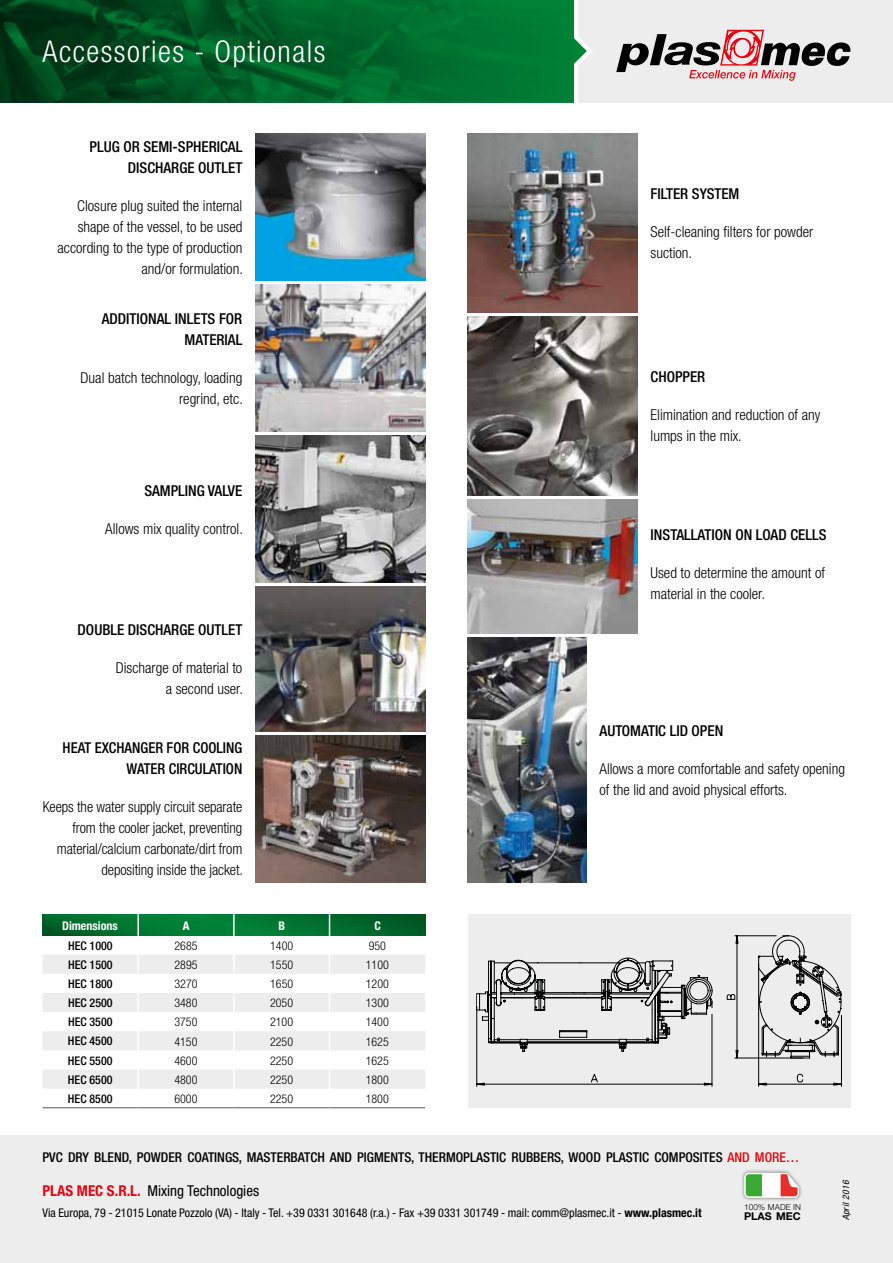
<style>
.page{position:relative;width:893px;height:1263px;background:#fff}
.page>*{position:absolute;margin:0;border:0;box-sizing:border-box;transform-origin:0 0}
.t1{font:300 condensed 30px "Helvetica Neue LT Std";letter-spacing:.05em;color:#fff}
.t2{font:300 condensed 15px/21px "Helvetica Neue LT Std";color:#000;text-align:right}
.t3{font:500 condensed 15px/21px "Helvetica Neue LT Std";color:#000;text-align:center}
.t4{font:condensed 15px "Helvetica Neue LT Std";color:#000}
.t5{font:500 condensed 13.5px "Helvetica Neue LT Std";color:#000}
.t6{font:condensed 12px "Helvetica Neue LT Std";color:#000}
.t7{font:300 condensed 12px "Helvetica Neue";color:#000}
.t8{font:500 condensed 12px "Helvetica Neue";color:#000}
.t9{font:700 condensed 12px "Helvetica Neue";color:#fff}
.t10{font:700 10.65px "Helvetica Neue LT Std";color:#000}
.t11{font:italic condensed 9px "Helvetica Neue LT Std";color:#000;scale:1.05 1}
.t12{font:300 8.25px "Helvetica Neue LT Std";color:#000}
.s1{color:#e30613}
.s2{font-weight:700;color:#e30613}
.s3{font-weight:700}
</style>
<div class="page">
<svg style="left:43px;top:914px;width:382px;height:21px;background:#00712f"></svg>
<div style="left:574px;top:0;width:319px;height:102px;background:#ededed"></div>
<svg style="left:0;top:0;width:596px;height:103px"></svg>
<img style="left:0;top:0;width:573px;height:102px">
<div style="left:0;top:1135px;width:893px;height:128px;background:#ededed"></div>
<div style="left:741px;top:1169px;width:61px;height:32px;background:#000;opacity:.5"></div>
<svg style="left:744px;top:1172px;width:55px;height:26px"></svg>
<img style="left:468px;top:638px;width:119px;height:244px">
<img style="left:255px;top:134px;width:170px;height:147px">
<img style="left:255px;top:285px;width:170px;height:147px">
<img style="left:255px;top:436px;width:170px;height:147px">
<img style="left:255px;top:736px;width:170px;height:146px">
<img style="left:468px;top:500px;width:170px;height:134px">
<img style="left:468px;top:134px;width:170px;height:179px">
<img style="left:468px;top:317px;width:170px;height:178px">
<img style="left:255px;top:587px;width:170px;height:144px">
<div style="left:468px;top:914px;width:382px;height:194px;background:#ededed"></div>
<svg style="left:43px;top:955px;width:382px;height:134px;fill:#ededed"></svg>
<hr style="left:137px;top:914px;width:2px;height:21px;background:#fff">
<hr style="left:233px;top:914px;width:2px;height:21px;background:#fff">
<svg style="left:137px;top:955px;width:2px;height:114px"></svg>
<svg style="left:233px;top:955px;width:2px;height:114px"></svg>
<hr style="left:137px;top:1069px;width:2px;height:20px;background:#fff">
<hr style="left:233px;top:1069px;width:2px;height:20px;background:#fff">
<hr style="left:43px;top:1107px;width:95px;height:1px;background:#575756">
<hr style="left:138px;top:1107px;width:96px;height:1px;background:#575756">
<hr style="left:234px;top:1107px;width:96px;height:1px;background:#575756">
<svg style="left:329px;top:914px;width:1px;height:175px"></svg>
<hr style="left:330px;top:1107px;width:95px;height:1px;background:#575756">
<svg style="left:616px;top:30px;width:235px;height:51px"></svg>
<svg style="left:476px;top:935px;width:366px;height:151px"></svg>
<h1 class="t1" style="left:43px;top:35px;width:284px">Accessories - Optionals</h1>
<p class="t3" style="left:90px;top:136px;width:105px">PLUG OR SEMI-SPHER</p>
<p class="t3" style="left:217px;top:136px;width:24px">ICAL</p>
<p class="t3" style="left:128px;top:157px;width:87px">DISCHARGE OUTLET</p>
<p class="t2" style="left:58px;top:195px;width:187px">Closure plug suited the internal shape of the vessel, to be used according to the type of production and/or formulation.</p>
<p class="t3" style="left:185px;top:308px;width:56px;text-align:right">S FOR<br>MATERIAL</p>
<p class="t2" style="left:81px;top:367px;width:164px">Dual batch technology, loading regrind, etc.</p>
<p class="t3" style="left:102px;top:308px;width:85px">ADDITIONAL INLET</p>
<p class="t3" style="left:144px;top:480px;width:86px">SAMPLING VALVE</p>
<p class="t2" style="left:105px;top:518px;width:139px">Allows mix quality control.</p>
<p class="t3" style="left:78px;top:619px;width:25px">DOUBLE</p>
<p class="t3" style="left:128px;top:619px;width:87px">DISCHARGE OUTLET</p>
<p class="t2" style="left:116px;top:657px;width:129px">Discharge of material to a second user.</p>
<p class="t3" style="left:63px;top:737px;width:181px">HEAT EXCHANGER FOR COOLING<br>WATER CIRCUL</p>
<p class="t3" style="left:209px;top:758px;width:33px">ATION</p>
<p class="t2" style="left:43px;top:796px;width:202px">Keeps the water supply circuit separate from the cooler jacket, preventing material/calcium carbonate/dirt from depositing inside the jacket.</p>
<p class="t9" style="left:62px;top:918px;width:57px">Dimensions</p>
<p class="t9" style="left:183px;top:918px;width:8px">A</p>
<p class="t9" style="left:278px;top:918px;width:8px">B</p>
<p class="t9" style="left:375px;top:918px;width:8px">C</p>
<p class="t8" style="left:68px;top:938px;width:46px">HEC 1000</p>
<p class="t7" style="left:174px;top:939px;width:25px">2685</p>
<p class="t7" style="left:270px;top:939px;width:25px">1400</p>
<p class="t7" style="left:369px;top:939px;width:19px">950</p>
<p class="t8" style="left:68px;top:957px;width:46px">HEC 1500</p>
<p class="t7" style="left:174px;top:958px;width:25px">2895</p>
<p class="t7" style="left:270px;top:958px;width:25px">1550</p>
<p class="t7" style="left:366px;top:958px;width:25px">1100</p>
<p class="t8" style="left:68px;top:977px;width:46px">HEC 1800</p>
<p class="t7" style="left:174px;top:977px;width:25px">3270</p>
<p class="t7" style="left:270px;top:977px;width:25px">1650</p>
<p class="t7" style="left:366px;top:977px;width:25px">1200</p>
<p class="t8" style="left:68px;top:996px;width:46px">HEC 2500</p>
<p class="t7" style="left:174px;top:996px;width:25px">3480</p>
<p class="t7" style="left:270px;top:996px;width:25px">2050</p>
<p class="t7" style="left:366px;top:996px;width:25px">1300</p>
<p class="t8" style="left:68px;top:1015px;width:46px">HEC 3500</p>
<p class="t7" style="left:174px;top:1015px;width:25px">3750</p>
<p class="t7" style="left:270px;top:1015px;width:25px">2100</p>
<p class="t7" style="left:366px;top:1015px;width:25px">1400</p>
<p class="t8" style="left:68px;top:1034px;width:46px">HEC 4500</p>
<p class="t7" style="left:174px;top:1034px;width:25px">4150</p>
<p class="t7" style="left:270px;top:1034px;width:25px">2250</p>
<p class="t7" style="left:366px;top:1034px;width:25px">1625</p>
<p class="t8" style="left:68px;top:1053px;width:46px">HEC 5500</p>
<p class="t7" style="left:174px;top:1053px;width:25px">4600</p>
<p class="t7" style="left:270px;top:1053px;width:25px">2250</p>
<p class="t7" style="left:366px;top:1053px;width:25px">1625</p>
<p class="t8" style="left:68px;top:1072px;width:46px">HEC 6500</p>
<p class="t7" style="left:174px;top:1073px;width:25px">4800</p>
<p class="t7" style="left:270px;top:1073px;width:25px">2250</p>
<p class="t7" style="left:366px;top:1073px;width:25px">1800</p>
<p class="t8" style="left:68px;top:1091px;width:46px">HEC 8500</p>
<p class="t7" style="left:174px;top:1091px;width:25px">6000</p>
<p class="t7" style="left:270px;top:1091px;width:25px">2250</p>
<p class="t7" style="left:366px;top:1091px;width:25px">1800</p>
<p class="t3" style="left:651px;top:183px;width:18px">FILTER</p>
<p class="t3" style="left:692px;top:183px;width:32px">SYSTEM</p>
<p class="t2" style="left:651px;top:221px;width:164px;text-align:left">Self-cleaning filters for powder suction.</p>
<p class="t3" style="left:651px;top:366px;width:33px">CHOPPER</p>
<p class="t2" style="left:651px;top:404px;width:171px;text-align:left">Elimination and reduction of any lumps in the mix.</p>
<p class="t3" style="left:651px;top:524px;width:148px">IN STALLATION ON LOAD CELL</p>
<p class="t3" style="left:819px;top:524px;width:9px">S</p>
<p class="t2" style="left:651px;top:562px;width:176px;text-align:left">Used to determine the amount of material in the cooler.</p>
<p class="t3" style="left:600px;top:720px;width:101px">AUTOMATIC LID OPEN</p>
<p class="t2" style="left:600px;top:758px;width:247px;text-align:left">Allows a more comfortable and safety opening of the lid and avoid physical efforts.</p>
<p class="t5" style="left:43px;top:1149px;width:34px">PVC DRY</p>
<p class="t5" style="left:94px;top:1149px;width:8px">BLEND</p>
<p class="t5" style="left:129px;top:1149px;width:41px">, POWDER</p>
<p class="t5" style="left:187px;top:1149px;width:91px">COATINGS, MASTERB</p>
<p class="t5" style="left:298px;top:1149px;width:14px">ATCH</p>
<p class="t5" style="left:330px;top:1149px;width:53px">AND PIGMENT</p>
<p class="t5" style="left:404px;top:1149px;width:23px">S, THERM</p>
<p class="t5" style="left:456px;top:1149px;width:64px">OPLASTIC RUBBER</p>
<p class="t5" style="left:554px;top:1149px;width:247px">S, WOOD PLASTIC COMPOSITES <span class="s1">AND MORE …</span></p>
<p class="t4" style="left:43px;top:1182px;width:218px"><span class="s2">PLAS MEC S.R.L.</span> Mixing Technologies</p>
<p class="t6" style="left:43px;top:1206px;width:661px">Via Europa, 79 - 21015 Lonate Pozzolo (VA) - Italy - Tel. +39 0331 301648 (r.a.) - Fax +39 0331 301749 - mail: comm@plasmec.it - <span class="s3">www.plasmec.it</span></p>
<p class="t12" style="left:744px;top:1202px;width:58px">100% MADE IN</p>
<p class="t10" style="left:744px;top:1210px;width:58px">PLAS MEC</p>
<p class="t11" style="left:841px;top:1220px;width:40px;rotate:-90deg">April 2016</p>
</div>
